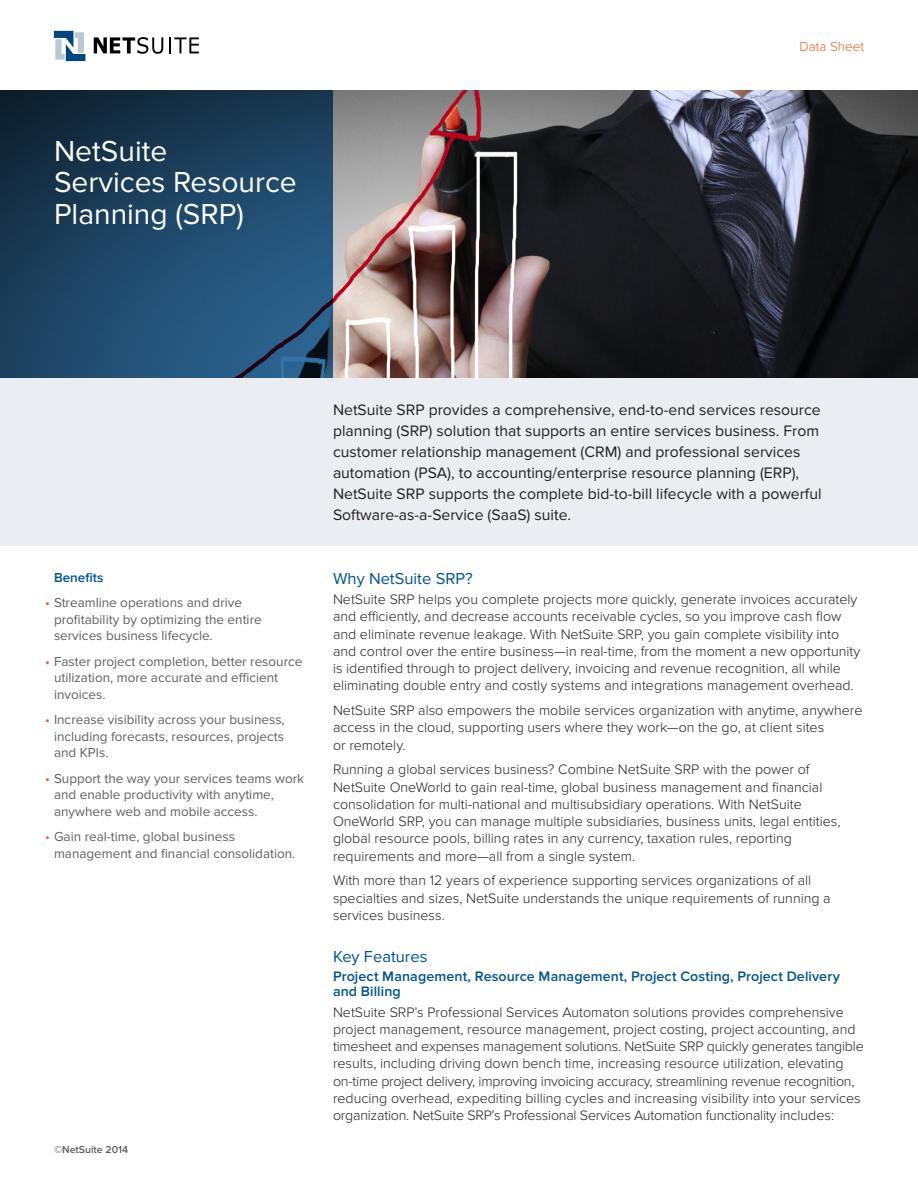
<style>
.page{position:relative;width:918px;height:1188px;background:#fff}
.page>*{position:absolute;margin:0;border:0;box-sizing:border-box;transform-origin:0 0}
.t1{font:30px/31.5px "Proxima Nova";color:#fff}
.Subhead_1{font:16.5px "Proxima Nova";color:#005294}
.Intro{font:15.75px/21px "Proxima Nova";color:#231f20}
.General_Text{font:300 14.25px/17.2px "Proxima Nova";color:#231f20}
.Subhead_2{font:600 14.25px/15.8px "Proxima Nova";letter-spacing:.005em;color:#005294}
.t2{font:13.5px/16.5px "Proxima Nova";color:#5f5f62}
.t3{font:300 13.5px "Proxima Nova";color:#f25b21}
.Sidebar_Subhead{font:600 13.5px "Proxima Nova";color:#005294}
.t4{font:600 10.5px "Proxima Nova";color:#5f5f62}
.s1{color:#f25b21}
</style>
<div class="page">
<svg style="left:54px;top:31px;width:31px;height:30px"></svg>
<svg style="left:94px;top:37px;width:69px;height:17px"></svg>
<svg style="left:169px;top:37px;width:30px;height:16px"></svg>
<img style="left:333px;top:90px;width:585px;height:288px">
<div style="left:0;top:378px;width:918px;height:168px;background:#eaeef2"></div>
<svg style="left:0;top:90px;width:333px;height:288px;background:#1d4363"></svg>
<p class="t1" style="left:54px;top:135px;width:244px">NetSuite<br>Services Resource<br>Planning (SRP)</p>
<p class="t3" style="left:799px;top:39px;width:66px">Data Sheet</p>
<p class="Sidebar_Subhead" style="left:54px;top:570px;width:51px">Benefits</p>
<p class="t2" style="left:54px;top:595px;width:209px;text-indent:-9px"><span class="s1">•</span> Streamline operations and drive profitability by optimizing the entire services business lifecycle.</p>
<p class="t2" style="left:54px;top:653px;width:250px;text-indent:-9px"><span class="s1">•</span> Faster project completion, better resource utilization, more accurate and efficient invoices.</p>
<p class="t2" style="left:54px;top:712px;width:232px;text-align:justify;text-indent:-9px"><span class="s1">•</span> Increase visibility across your business, including forecasts, resources, projects and KPIs.</p>
<p class="t2" style="left:54px;top:770px;width:252px;text-indent:-9px"><span class="s1">•</span> Support the way your services teams work and enable productivity with anytime, anywhere web and mobile access.</p>
<p class="t2" style="left:54px;top:829px;width:243px;text-indent:-9px"><span class="s1">•</span> Gain real-time, global business management and financial consolidation.</p>
<p class="t4" style="left:54px;top:1143px;width:76px">©NetSuite 2014</p>
<p class="Intro" style="left:333px;top:399px;width:490px">NetSuite SRP provides a comprehensive, end-to-end services resource planning (SRP) solution that supports an entire services business. From customer relationship management (CRM) and professional services automation (PSA), to accounting/enterprise resource planning (ERP), NetSuite SRP supports the complete bid-to-bill lifecycle with a powerful Software-as-a-Service (SaaS) suite.</p>
<p class="Subhead_1" style="left:333px;top:569px;width:141px">Why NetSuite SRP?</p>
<p class="General_Text" style="left:333px;top:591px;width:529px">NetSuite SRP helps you complete projects more quickly, generate invoices accurately and efficiently, and decrease accounts receivable cycles, so you improve cash flow and eliminate revenue leakage. With NetSuite SRP, you gain complete visibility into and control over the entire business—in real-time, from the moment a new opportunity is identified through to project delivery, invoicing and revenue recognition, all while eliminating double entry and costly systems and integrations management overhead.</p>
<p class="General_Text" style="left:333px;top:702px;width:531px">NetSuite SRP also empowers the mobile services organization with anytime, anywhere access in the cloud, supporting users where they work—on the go, at client sites<br>or remotely.</p>
<p class="General_Text" style="left:333px;top:761px;width:509px">Running a global services business? Combine NetSuite SRP with the power of NetSuite OneWorld to gain real-time, global business management and financial consolidation for multi-national and multisubsidiary operations. With NetSuite OneWorld SRP, you can manage multiple subsidiaries, business units, legal entities, global resource pools, billing rates in any currency, taxation rules, reporting requirements and more—all from a single system.</p>
<p class="General_Text" style="left:333px;top:872px;width:499px">With more than 12 years of experience supporting services organizations of all specialties and sizes, NetSuite understands the unique requirements of running a services business.</p>
<p class="Subhead_1" style="left:333px;top:947px;width:96px">Key Features</p>
<p class="Subhead_2" style="left:333px;top:968px;width:509px">Project Management, Resource Management, Project Costing, Project Delivery and Billing</p>
<p class="General_Text" style="left:333px;top:1003px;width:532px">NetSuite SRP’s Professional Services Automaton solutions provides comprehensive project management, resource management, project costing, project accounting, and timesheet and expenses management solutions. NetSuite SRP quickly generates tangible results, including driving down bench time, increasing resource utilization, elevating on-time project delivery, improving invoicing accuracy, streamlining revenue recognition, reducing overhead, expediting billing cycles and increasing visibility into your services organization. NetSuite SRP’s Professional Services Automation functionality includes:</p>
</div>
